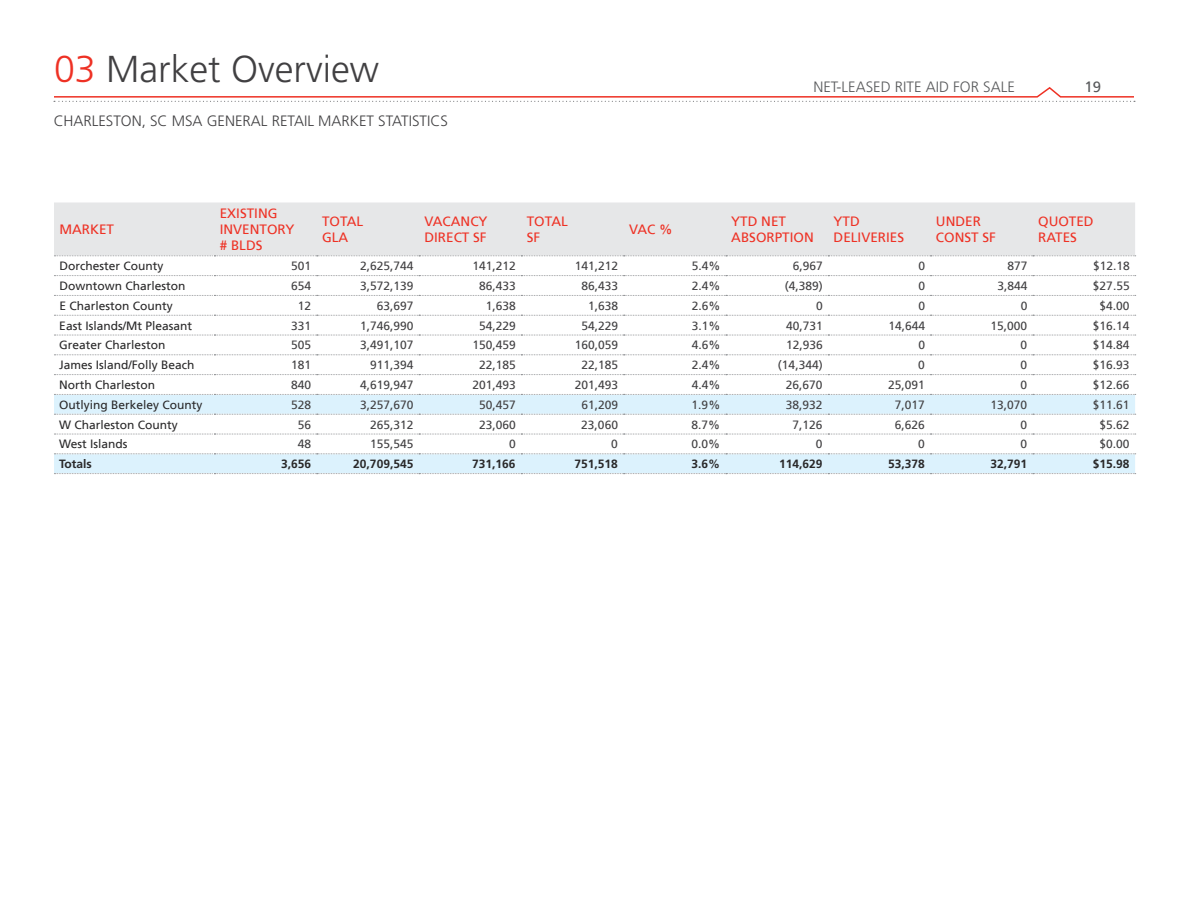
<style>
.page{position:relative;width:1188px;height:918px;background:#fff}
.page>*{position:absolute;margin:0;border:0;box-sizing:border-box;transform-origin:0 0}
.t1{font:300 37.5px "Frutiger LT Std";color:#414042}
.t2{font:300 15px "Frutiger LT Std";color:#414042}
.t3{font:300 15px "Frutiger LT Std";color:#58595b}
.t4{font:15px "Frutiger LT Std";color:#58595b}
.t5{font:13.5px/16.2px "Frutiger LT Std";color:#ee3124}
.t6{font:12px "Frutiger LT Std";color:#414042}
.t7{font:12px "Frutiger LT Std";color:#292829}
.t8{font:700 12px "Frutiger LT Std";color:#292829}
.s1{color:#ee3124}
</style>
<div class="page">
<svg style="left:53px;top:87px;width:1083px;height:15px"></svg>
<div style="left:54px;top:202px;width:1081px;height:53px;background:#e6e7e8"></div>
<svg style="left:54px;top:395px;width:1081px;height:78px;fill:#def2fd"></svg>
<svg style="left:54px;top:275px;width:1082px;height:1px"></svg>
<svg style="left:54px;top:295px;width:1082px;height:1px"></svg>
<svg style="left:54px;top:315px;width:1082px;height:1px"></svg>
<svg style="left:54px;top:335px;width:1082px;height:1px"></svg>
<svg style="left:54px;top:354px;width:1082px;height:1px"></svg>
<svg style="left:54px;top:374px;width:1082px;height:1px"></svg>
<svg style="left:54px;top:394px;width:1082px;height:1px"></svg>
<svg style="left:54px;top:414px;width:1082px;height:1px"></svg>
<svg style="left:54px;top:434px;width:1082px;height:1px"></svg>
<svg style="left:54px;top:453px;width:1082px;height:1px"></svg>
<svg style="left:54px;top:473px;width:1082px;height:1px"></svg>
<svg style="left:54px;top:255px;width:1082px;height:1px"></svg>
<h1 class="t1" style="left:54px;top:48px;width:326px"><span class="s1">03</span> MARKET OVERVIEW</h1>
<p class="t2" style="left:53px;top:112px;width:396px">CHARLESTON, SC MSA GENERAL RETAIL MARKET STATISTICS</p>
<p class="t5" style="left:59px;top:222px;width:54px">Market</p>
<p class="t5" style="left:220px;top:205px;width:76px">EXI STING<br>INVENTORY # blds</p>
<p class="t5" style="left:322px;top:213px;width:43px">TOTAL<br>GLA</p>
<p class="t5" style="left:424px;top:213px;width:28px">vacAN</p>
<p class="t5" style="left:470px;top:213px;width:19px">CY</p>
<p class="t5" style="left:424px;top:230px;width:8px">DIRE</p>
<p class="t5" style="left:454px;top:230px;width:33px">CT SF</p>
<p class="t3" style="left:813px;top:78px;width:203px">NET-LEASED RITE AID FOR SALE</p>
<p class="t4" style="left:1085px;top:78px;width:18px">19</p>
<p class="t5" style="left:527px;top:213px;width:43px">TOTAL<br>SF</p>
<p class="t5" style="left:629px;top:222px;width:45px">VAC %</p>
<p class="t5" style="left:731px;top:213px;width:67px">YTD NET<br>ABSORPTION</p>
<p class="t5" style="left:834px;top:213px;width:44px">YTD<br>DE LIVERIE</p>
<p class="t5" style="left:897px;top:230px;width:8px">S</p>
<p class="t5" style="left:936px;top:213px;width:60px">UNDER<br>CONST SF</p>
<p class="t5" style="left:1038px;top:213px;width:47px">QUOTED<br>RATES</p>
<p class="t7" style="left:59px;top:259px;width:106px">Dorchester County</p>
<p class="t6" style="left:291px;top:259px;width:22px">501</p>
<p class="t6" style="left:360px;top:259px;width:55px">2,625,744</p>
<p class="t6" style="left:473px;top:259px;width:45px">141,212</p>
<p class="t6" style="left:575px;top:259px;width:45px">141,212</p>
<p class="t6" style="left:692px;top:259px;width:30px">5.4%</p>
<p class="t6" style="left:793px;top:259px;width:32px">6,967</p>
<p class="t6" style="left:918px;top:259px;width:8px">0</p>
<p class="t6" style="left:1007px;top:259px;width:22px">877</p>
<p class="t6" style="left:1093px;top:259px;width:38px">$12.18</p>
<p class="t7" style="left:59px;top:279px;width:127px">Downtown Charleston</p>
<p class="t6" style="left:291px;top:279px;width:22px">654</p>
<p class="t6" style="left:360px;top:279px;width:55px">3,572,139</p>
<p class="t6" style="left:479px;top:279px;width:38px">86,433</p>
<p class="t6" style="left:581px;top:279px;width:38px">86,433</p>
<p class="t6" style="left:692px;top:279px;width:30px">2.4%</p>
<p class="t6" style="left:785px;top:279px;width:40px">(4,389)</p>
<p class="t6" style="left:918px;top:279px;width:8px">0</p>
<p class="t6" style="left:997px;top:279px;width:32px">3,844</p>
<p class="t6" style="left:1093px;top:279px;width:38px">$27.55</p>
<p class="t7" style="left:59px;top:299px;width:115px">E Charleston County</p>
<p class="t6" style="left:298px;top:299px;width:15px">12</p>
<p class="t6" style="left:377px;top:299px;width:38px">63,697</p>
<p class="t6" style="left:486px;top:299px;width:32px">1,638</p>
<p class="t6" style="left:588px;top:299px;width:32px">1,638</p>
<p class="t6" style="left:692px;top:299px;width:30px">2.6%</p>
<p class="t6" style="left:816px;top:299px;width:8px">0</p>
<p class="t6" style="left:918px;top:299px;width:8px">0</p>
<p class="t6" style="left:1021px;top:299px;width:8px">0</p>
<p class="t6" style="left:1100px;top:299px;width:32px">$4.00</p>
<p class="t7" style="left:59px;top:318px;width:134px">East Islands/Mt Pleasant</p>
<p class="t6" style="left:291px;top:318px;width:22px">331</p>
<p class="t6" style="left:360px;top:318px;width:55px">1,746,990</p>
<p class="t6" style="left:479px;top:318px;width:38px">54,229</p>
<p class="t6" style="left:581px;top:318px;width:38px">54,229</p>
<p class="t6" style="left:692px;top:318px;width:30px">3.1%</p>
<p class="t6" style="left:786px;top:318px;width:38px">40,731</p>
<p class="t6" style="left:888px;top:318px;width:38px">14,644</p>
<p class="t6" style="left:991px;top:318px;width:38px">15,000</p>
<p class="t6" style="left:1093px;top:318px;width:38px">$16.14</p>
<p class="t7" style="left:59px;top:338px;width:108px">Greater Charleston</p>
<p class="t6" style="left:291px;top:338px;width:22px">505</p>
<p class="t6" style="left:360px;top:338px;width:55px">3,491,107</p>
<p class="t6" style="left:472px;top:338px;width:45px">150,459</p>
<p class="t6" style="left:575px;top:338px;width:45px">160,059</p>
<p class="t6" style="left:692px;top:338px;width:30px">4.6%</p>
<p class="t6" style="left:786px;top:338px;width:38px">12,936</p>
<p class="t6" style="left:918px;top:338px;width:8px">0</p>
<p class="t6" style="left:1021px;top:338px;width:8px">0</p>
<p class="t6" style="left:1093px;top:338px;width:38px">$14.84</p>
<p class="t7" style="left:59px;top:358px;width:137px">James Island/Folly Beach</p>
<p class="t6" style="left:291px;top:358px;width:22px">181</p>
<p class="t6" style="left:370px;top:358px;width:45px">911,394</p>
<p class="t6" style="left:479px;top:358px;width:38px">22,185</p>
<p class="t6" style="left:581px;top:358px;width:38px">22,185</p>
<p class="t6" style="left:692px;top:358px;width:30px">2.4%</p>
<p class="t6" style="left:778px;top:358px;width:46px">(14,344)</p>
<p class="t6" style="left:918px;top:358px;width:8px">0</p>
<p class="t6" style="left:1021px;top:358px;width:8px">0</p>
<p class="t6" style="left:1093px;top:358px;width:38px">$16.93</p>
<p class="t7" style="left:59px;top:378px;width:98px">North Charleston</p>
<p class="t6" style="left:291px;top:378px;width:22px">840</p>
<p class="t6" style="left:360px;top:378px;width:55px">4,619,947</p>
<p class="t6" style="left:472px;top:378px;width:45px">201,493</p>
<p class="t6" style="left:575px;top:378px;width:45px">201,493</p>
<p class="t6" style="left:692px;top:378px;width:30px">4.4%</p>
<p class="t6" style="left:786px;top:378px;width:38px">26,670</p>
<p class="t6" style="left:888px;top:378px;width:38px">25,091</p>
<p class="t6" style="left:1021px;top:378px;width:8px">0</p>
<p class="t6" style="left:1093px;top:378px;width:38px">$12.66</p>
<p class="t7" style="left:59px;top:398px;width:145px">Outlying Berkeley County</p>
<p class="t6" style="left:291px;top:398px;width:22px">528</p>
<p class="t6" style="left:360px;top:398px;width:55px">3,257,670</p>
<p class="t6" style="left:479px;top:398px;width:38px">50,457</p>
<p class="t6" style="left:581px;top:398px;width:38px">61,209</p>
<p class="t6" style="left:692px;top:398px;width:30px">1.9%</p>
<p class="t6" style="left:786px;top:398px;width:38px">38,932</p>
<p class="t6" style="left:895px;top:398px;width:32px">7,017</p>
<p class="t6" style="left:991px;top:398px;width:38px">13,070</p>
<p class="t6" style="left:1093px;top:398px;width:38px">$11.61</p>
<p class="t7" style="left:59px;top:417px;width:120px">W Charleston County</p>
<p class="t6" style="left:298px;top:417px;width:15px">56</p>
<p class="t6" style="left:370px;top:417px;width:45px">265,312</p>
<p class="t6" style="left:479px;top:417px;width:38px">23,060</p>
<p class="t6" style="left:581px;top:417px;width:38px">23,060</p>
<p class="t6" style="left:692px;top:417px;width:30px">8.7%</p>
<p class="t6" style="left:793px;top:417px;width:32px">7,126</p>
<p class="t6" style="left:895px;top:417px;width:32px">6,626</p>
<p class="t6" style="left:1021px;top:417px;width:8px">0</p>
<p class="t6" style="left:1099px;top:417px;width:32px">$5.62</p>
<p class="t7" style="left:59px;top:437px;width:70px">West Islands</p>
<p class="t6" style="left:298px;top:437px;width:15px">48</p>
<p class="t6" style="left:370px;top:437px;width:45px">155,545</p>
<p class="t6" style="left:509px;top:437px;width:8px">0</p>
<p class="t6" style="left:611px;top:437px;width:8px">0</p>
<p class="t6" style="left:692px;top:437px;width:30px">0.0%</p>
<p class="t6" style="left:816px;top:437px;width:8px">0</p>
<p class="t6" style="left:918px;top:437px;width:8px">0</p>
<p class="t6" style="left:1021px;top:437px;width:8px">0</p>
<p class="t6" style="left:1099px;top:437px;width:32px">$0.00</p>
<p class="t8" style="left:59px;top:457px;width:34px">Totals</p>
<p class="t8" style="left:281px;top:457px;width:32px">3,656</p>
<p class="t8" style="left:353px;top:457px;width:62px">20,709,545</p>
<p class="t8" style="left:472px;top:457px;width:45px">731,166</p>
<p class="t8" style="left:575px;top:457px;width:45px">751,518</p>
<p class="t8" style="left:692px;top:457px;width:30px">3.6%</p>
<p class="t8" style="left:779px;top:457px;width:45px">114,629</p>
<p class="t8" style="left:888px;top:457px;width:38px">53,378</p>
<p class="t8" style="left:990px;top:457px;width:38px">32,791</p>
<p class="t8" style="left:1093px;top:457px;width:38px">$15.98</p>
</div>
